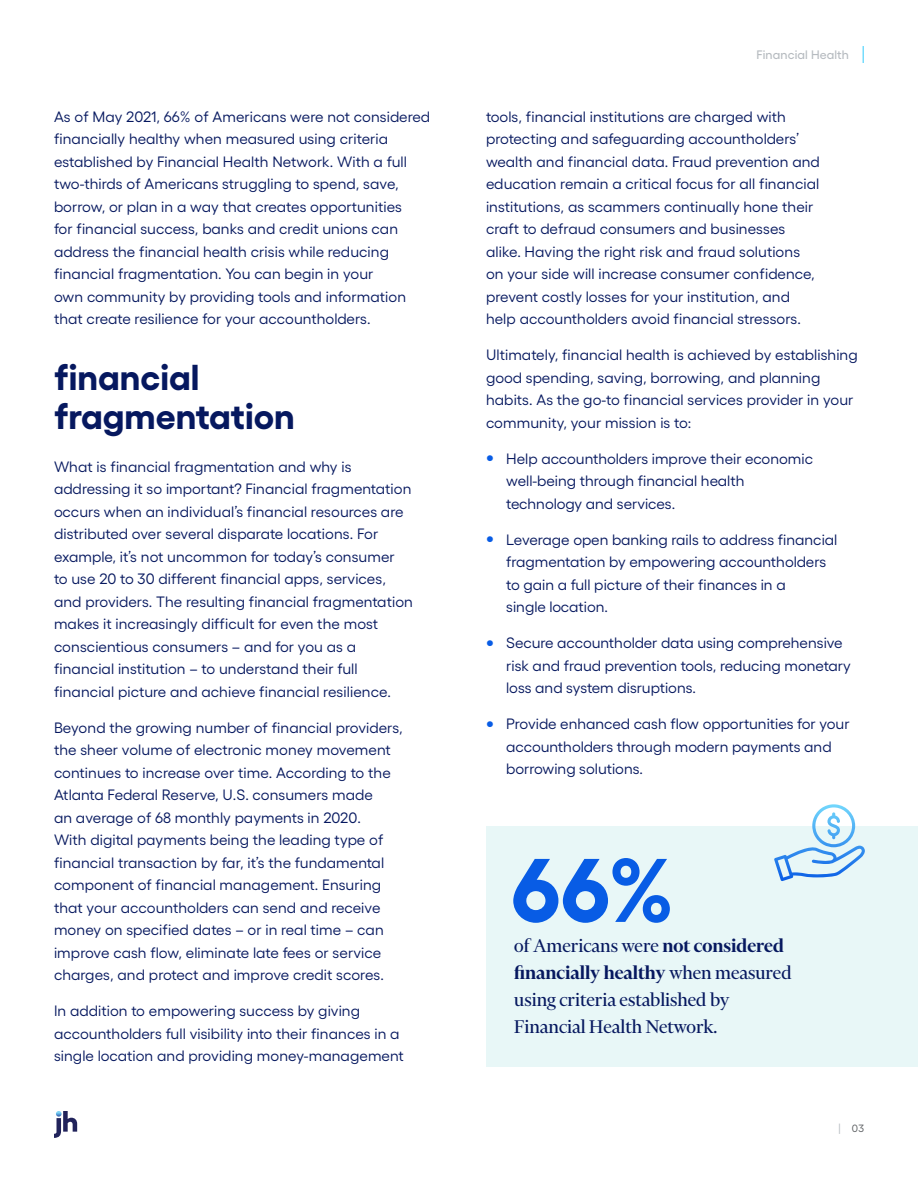
<style>
.page{position:relative;width:918px;height:1188px;background:#fff}
.page>*{position:absolute;margin:0;border:0;box-sizing:border-box;transform-origin:0 0}
.t1{font:700 90px "Gellix";color:#085ce5}
.t2{font:700 36px/39px "Gellix";color:#06185f}
.t3{font:21px/27px "Financier Display";color:#06185f}
.t4{font:15px/22.5px "Gellix";letter-spacing:.005em;color:#06185f}
.t5{font:500 12.3px "Gellix";letter-spacing:.01em;color:#b6bbc0}
.t6{font:10.5px "Gellix";color:#575a5d}
.s1{font-weight:800;font-size:19.5px;color:#085ce5}
.s2{font-weight:600}
.s3{color:#b6bbc0}
</style>
<div class="page">
<svg style="left:862px;top:46px;width:2px;height:17px"></svg>
<svg style="left:54px;top:1111px;width:23px;height:27px"></svg>
<div style="left:486px;top:826px;width:432px;height:240px;background:#e8f7f7"></div>
<svg style="left:774px;top:804px;width:91px;height:77px"></svg>
<p class="t4" style="left:54px;top:104px;width:378px">As of May 2021, 66% of Americans were not considered financially healthy when measured using criteria established by Financial Health Network. With a full two-thirds of Americans struggling to spend, save, borrow, or plan in a way that creates opportunities<br>for financial success, banks and credit unions can address the financial health crisis while reducing financial fragmentation. You can begin in your<br>own community by providing tools and information that create resilience for your accountholders.</p>
<h2 class="t2" style="left:54px;top:354px;width:242px">financial fragmentation</h2>
<p class="t4" style="left:54px;top:454px;width:360px">What is financial fragmentation and why is addressing it so important? Financial fragmentation occurs when an individual’s financial resources are distributed over several disparate locations. For example, it’s not uncommon for today’s consumer<br>to use 20 to 30 different financial apps, services, and providers. The resulting financial fragmentation makes it increasingly difficult for even the most conscientious consumers – and for you as a financial institution – to understand their full financial picture and achieve financial resilience.</p>
<p class="t4" style="left:54px;top:715px;width:350px">Beyond the growing number of financial providers, the sheer volume of electronic money movement continues to increase over time. According to the Atlanta Federal Reserve, U.S. consumers made<br>an average of 68 monthly payments in 2020.<br>With digital payments being the leading type of financial transaction by far, it’s the fundamental component of financial management. Ensuring that your accountholders can send and receive money on specified dates – or in real time – can improve cash flow, eliminate late fees or service charges, and protect and improve credit scores.</p>
<p class="t4" style="left:54px;top:998px;width:351px">In addition to empowering success by giving accountholders full visibility into their finances in a single location and providing money-management</p>
<p class="t5" style="left:757px;top:45px;width:94px">Financial Health</p>
<p class="t4" style="left:486px;top:104px;width:335px">tools, financial institutions are charged with protecting and safeguarding accountholders’ wealth and financial data. Fraud prevention and education remain a critical focus for all financial institutions, as scammers continually hone their craft to defraud consumers and businesses alike. Having the right risk and fraud solutions on your side will increase consumer confidence, prevent costly losses for your institution, and help accountholders avoid financial stressors.</p>
<p class="t4" style="left:486px;top:342px;width:373px">Ultimately, financial health is achieved by establishing good spending, saving, borrowing, and planning habits. As the go-to financial services provider in your community, your mission is to:</p>
<p class="t4" style="left:506px;top:446px;width:308px;text-indent:-20px"><span class="s1">•</span> Help accountholders improve their economic well-being through financial health technology and services.</p>
<p class="t4" style="left:506px;top:527px;width:333px;text-indent:-20px"><span class="s1">•</span> Leverage open banking rails to address financial fragmentation by empowering accountholders to gain a full picture of their finances in a<br>single location.</p>
<p class="t4" style="left:506px;top:630px;width:346px;text-indent:-20px"><span class="s1">•</span> Secure accountholder data using comprehensive risk and fraud prevention tools, reducing monetary loss and system disruptions.</p>
<p class="t4" style="left:506px;top:711px;width:345px;text-indent:-20px"><span class="s1">•</span> Provide enhanced cash flow opportunities for your accountholders through modern payments and borrowing solutions.</p>
<h1 class="t1" style="left:511px;top:818px;width:164px">66%</h1>
<h3 class="t3" style="left:514px;top:932px;width:279px">of Americans were <span class="s2">not considered financially healthy</span> when measured using criteria established by<br>Financial Health Network.</h3>
<p class="t6" style="left:839px;top:1120px;width:27px"><span class="s3">|</span> 03</p>
</div>
